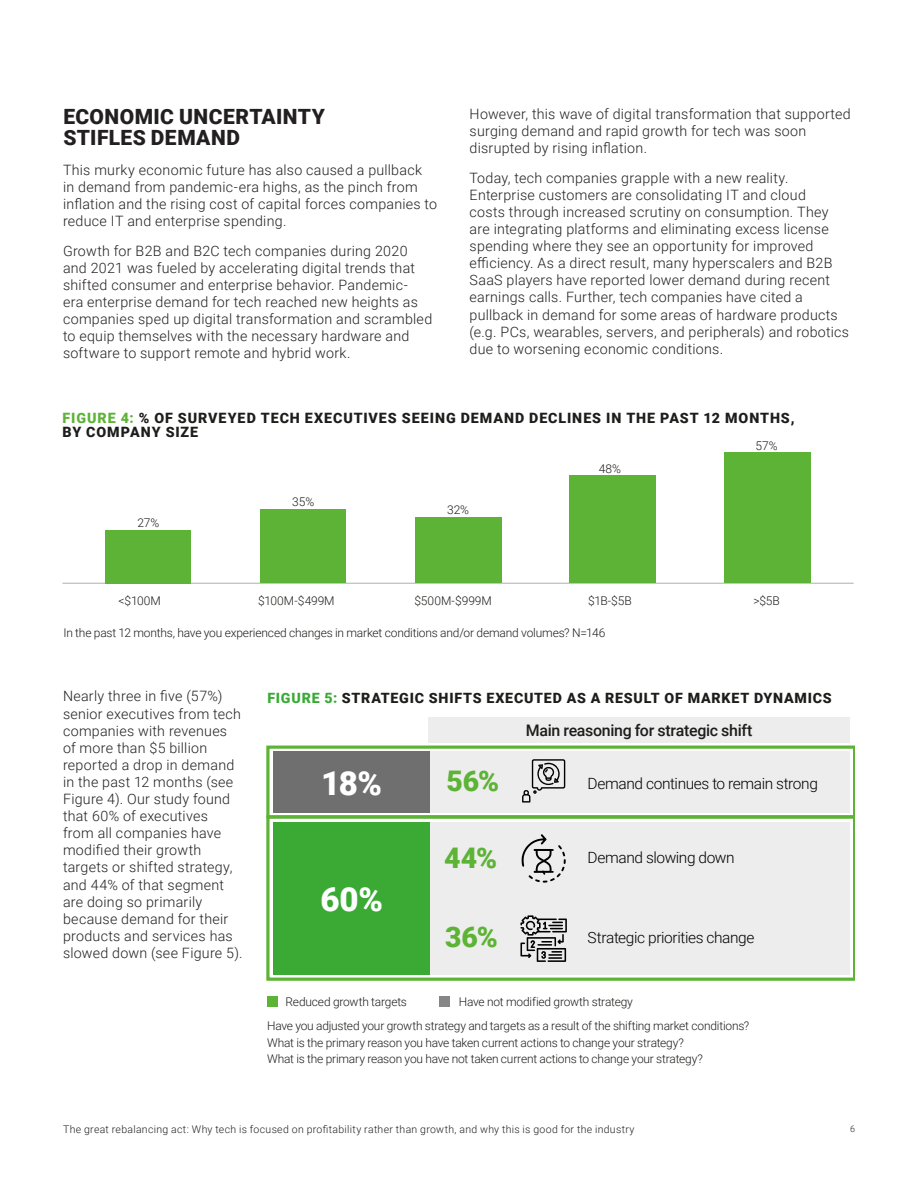
<style>
.page{position:relative;width:918px;height:1188px;background:#fff}
.page>*{position:absolute;margin:0;border:0;box-sizing:border-box;transform-origin:0 0}
.t1{font:900 33.15px "Roboto";color:#fff}
.t2{font:900 28.35px "Roboto";color:#5cb335}
.Subheading_2{font:900 21px/21px "Roboto";letter-spacing:.02em;color:#231f20}
.t3{font:500 15.9px "Roboto";letter-spacing:-.02em;color:#1d1d1b}
.t4{font:300 15.45px "Roboto";letter-spacing:-.025em;color:#000}
.Body{font:300 14.25px/17.1px "Roboto";letter-spacing:.02em;color:#231f20}
.t5{font:900 14.25px/14.2px "Roboto";letter-spacing:.06em;color:#1d1d1b}
.t6{font:300 12px/16.5px "Roboto";letter-spacing:-.015em;color:#1d1d1b}
.t7{font:300 10.5px "Roboto";letter-spacing:.03em;color:#231f20}
.t8{font:300 9px "Roboto";color:#231f20}
.s1{color:#5cb335}
.s2{color:#3aaa35}
</style>
<div class="page">
<hr style="left:62px;top:583px;width:792px;height:1px;background:#adafb2">
<div style="left:106px;top:530px;width:85px;height:53px;background:#5cb335"></div>
<div style="left:260px;top:509px;width:86px;height:74px;background:#5cb335"></div>
<div style="left:415px;top:517px;width:86px;height:66px;background:#5cb335"></div>
<div style="left:570px;top:476px;width:86px;height:107px;background:#5cb335"></div>
<div style="left:725px;top:453px;width:86px;height:130px;background:#5cb335"></div>
<div style="left:267px;top:997px;width:10px;height:10px;background:#5cb335"></div>
<div style="left:439px;top:997px;width:10px;height:10px;background:#878787"></div>
<div style="left:429px;top:717px;width:421px;height:26px;background:#ededed"></div>
<svg style="left:266px;top:818px;width:589px;height:163px"></svg>
<svg style="left:266px;top:746px;width:589px;height:72px"></svg>
<svg style="left:520px;top:915px;width:47px;height:47px"></svg>
<svg style="left:522px;top:834px;width:44px;height:49px"></svg>
<p class="Subheading_2" style="left:63px;top:105px;width:263px">ECONOMIC UNCERTAINTY<br>STIFLES DEMAND</p>
<p class="Body" style="left:63px;top:160px;width:376px">This murky economic future has also caused a pullback<br>in demand from pandemic-era highs, as the pinch from inflation and the rising cost of capital forces companies to reduce IT and enterprise spending.</p>
<p class="Body" style="left:63px;top:242px;width:371px">Growth for B2B and B2C tech companies during 2020 and 2021 was fueled by accelerating digital trends that shifted consumer and enterprise behavior. Pandemic-<br>era enterprise demand for tech reached new heights as companies sped up digital transformation and scrambled to equip themselves with the necessary hardware and software to support remote and hybrid work.</p>
<p class="Body" style="left:470px;top:105px;width:383px">However, this wave of digital transformation that supported surging demand and rapid growth for tech was soon disrupted by rising inflation.</p>
<p class="Body" style="left:470px;top:169px;width:381px">Today, tech companies grapple with a new reality.<br>Enterprise customers are consolidating IT and cloud<br>costs through increased scrutiny on consumption. They are integrating platforms and eliminating excess license spending where they see an opportunity for improved efficiency. As a direct result, many hyperscalers and B2B SaaS players have reported lower demand during recent earnings calls. Further, tech companies have cited a pullback in demand for some areas of hardware products (e.g. PCs, wearables, servers, and peripherals) and robotics due to worsening economic conditions.</p>
<p class="t5" style="left:63px;top:410px;width:733px"><span class="s1">FIGURE 4:</span> % OF SURVEYED TECH EXECUTIVES SEEING DEMAND DECLINES IN THE PAST 12 MONTHS,<br>BY COMPANY SIZE</p>
<p class="t6" style="left:138px;top:514px;width:23px">27%</p>
<p class="t6" style="left:292px;top:493px;width:23px">35%</p>
<p class="t6" style="left:447px;top:501px;width:23px">32%</p>
<p class="t6" style="left:599px;top:460px;width:24px">48%</p>
<p class="t6" style="left:756px;top:437px;width:24px">57%</p>
<p class="t6" style="left:119px;top:592px;width:44px">&lt;$100M</p>
<p class="t6" style="left:258px;top:592px;width:78px">$100M-$499M</p>
<p class="t6" style="left:414px;top:592px;width:79px">$500M-$999M</p>
<p class="t6" style="left:588px;top:592px;width:45px">$1B-$5B</p>
<p class="t6" style="left:753px;top:592px;width:28px">&gt;$5B</p>
<p class="t6" style="left:63px;top:624px;width:544px">In the past 12 months, have you experienced changes in market conditions and/or demand volumes? N=146</p>
<p class="Body" style="left:63px;top:687px;width:181px">Nearly three in five (57%) senior executives from tech companies with revenues of more than $5 billion reported a drop in demand in the past 12 months (see<br>Figure 4). Our study found that 60% of executives<br>from all companies have modified their growth targets or shifted strategy, and 44% of that segment are doing so primarily because demand for their products and services has slowed down (see Figure 5).</p>
<p class="t5" style="left:267px;top:690px;width:566px"><span class="s2">FIGURE 5:</span> STRATEGIC SHIFTS EXECUTED AS A RESULT OF MARKET DYNAMICS</p>
<p class="t3" style="left:526px;top:720px;width:228px">Main reasoning for strategic shift</p>
<p class="t1" style="left:321px;top:760px;width:62px">18%</p>
<p class="t2" style="left:447px;top:761px;width:54px">56%</p>
<p class="t4" style="left:588px;top:773px;width:232px">Demand continues to remain strong</p>
<p class="t1" style="left:320px;top:876px;width:64px">60%</p>
<p class="t2" style="left:444px;top:838px;width:55px">44%</p>
<p class="t2" style="left:445px;top:917px;width:54px">36%</p>
<p class="t4" style="left:588px;top:847px;width:148px">Demand slowing down</p>
<p class="t4" style="left:588px;top:927px;width:168px">Strategic priorities change</p>
<p class="t6" style="left:286px;top:993px;width:123px">Reduced growth targets</p>
<p class="t6" style="left:459px;top:993px;width:176px">Have not modified growth strategy</p>
<p class="t6" style="left:267px;top:1017px;width:484px">Have you adjusted your growth strategy and targets as a result of the shifting market conditions?<br>What is the primary reason you have taken current actions to change your strategy?<br>What is the primary reason you have not taken current actions to change your strategy?</p>
<p class="t7" style="left:63px;top:1122px;width:573px">The great rebalancing act: Why tech is focused on profitability rather than growth, and why this is good for the industry</p>
<p class="t8" style="left:850px;top:1122px;width:6px">6</p>
</div>
